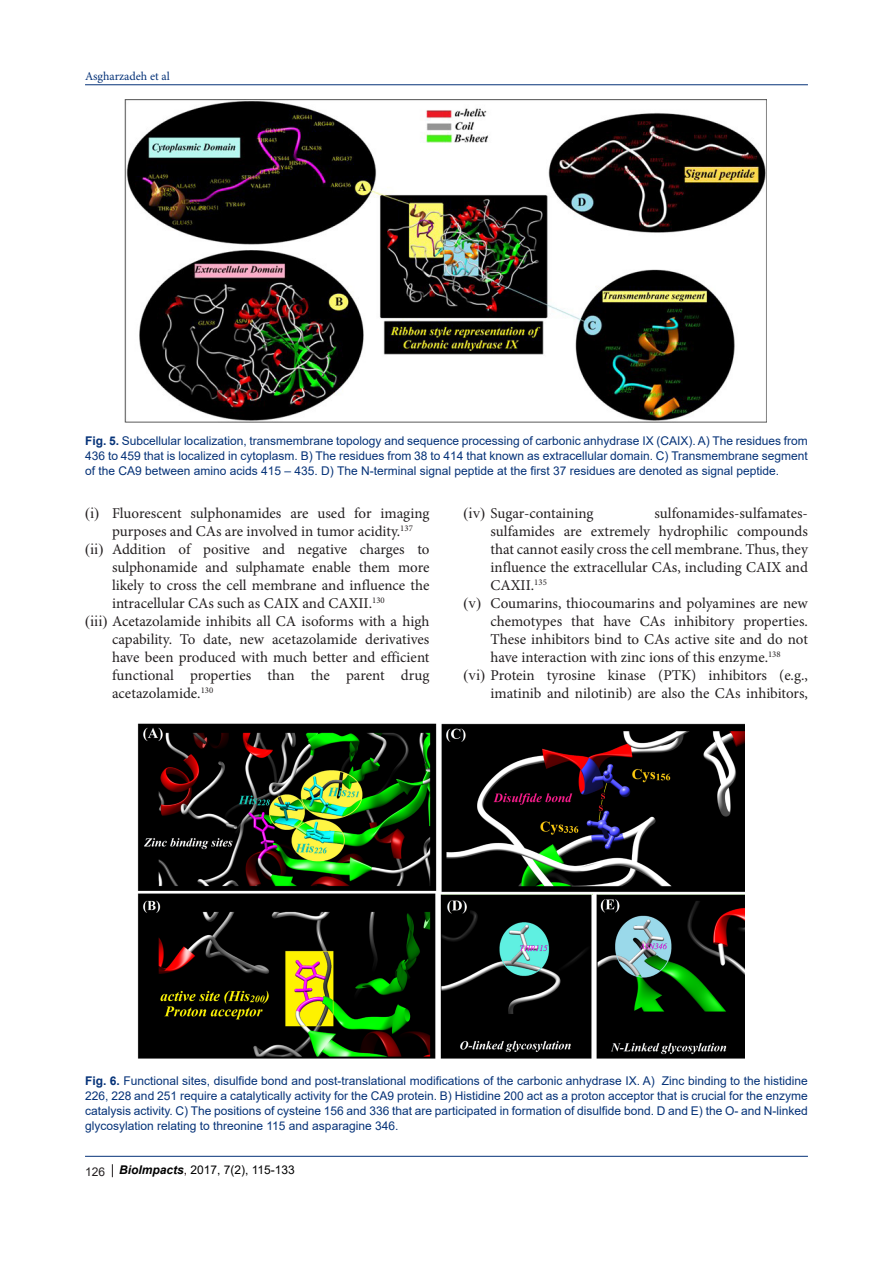
<style>
.page{position:relative;width:893px;height:1263px;background:#fff}
.page>*{position:absolute;margin:0;border:0;box-sizing:border-box;transform-origin:0 0}
.t1{font:15px/18px "Minion Pro";color:#231f20;text-align:justify}
.t2{font:12px/15px "Arial";color:#053278;text-align:justify}
.t3{font:12px "Arial";color:#000}
.t4{font:12px "Minion Pro";color:#053278}
.s1{font-weight:700}
.s2{font-family:"Times New Roman"}
.s3{color:#231f20}
.s4{font-weight:700;font-style:italic}
.s5{color:#150000}
</style>
<div class="page">
<hr style="left:85px;top:84px;width:723px;height:1px;background:#053278">
<hr style="left:85px;top:1156px;width:723px;height:1px;background:#053278">
<svg style="left:112px;top:1164px;width:1px;height:13px"></svg>
<img style="left:124px;top:100px;width:642px;height:322px">
<img style="left:137px;top:723px;width:608px;height:336px">
<p class="t4" style="left:85px;top:68px;width:86px">Asgharzadeh et al</p>
<p class="t2" style="left:85px;top:434px;width:724px"><span class="s1">Fig. 5.</span> Subcellular localization, transmembrane topology and sequence processing of carbonic anhydrase IX (CAIX). A) The residues from 436 to 459 that is localized in cytoplasm. B) The residues from 38 to 414 that known as extracellular domain. C) Transmembrane segment of the CA9 between amino acids 415 – 435. D) The N-terminal signal peptide at the first 37 residues are denoted as signal peptide.</p>
<p class="t1" style="left:112px;top:504px;width:319px;text-indent:-27px"><span class="s2">(i)</span> Fluorescent sulphonamides are used for imaging purposes and CAs are involved in tumor acidity.<sup>137</sup></p>
<p class="t1" style="left:112px;top:540px;width:319px;text-indent:-27px"><span class="s2">(ii)</span> Addition of positive and negative charges to sulphonamide and sulphamate enable them more likely to cross the cell membrane and influence the intracellular CAs such as CAIX and CAXII.<sup>130</sup></p>
<p class="t1" style="left:112px;top:612px;width:319px;text-indent:-27px"><span class="s2">(iii)</span> Acetazolamide inhibits all CA isoforms with a high capability. To date, new acetazolamide derivatives have been produced with much better and efficient functional properties than the parent drug acetazolamide.<sup>130</sup></p>
<p class="t1" style="left:490px;top:504px;width:319px;text-indent:164px">sulfonamides-sulfamates&shy;sulfamides are extremely hydrophilic compounds that cannot easily cross the cell membrane. Thus, they influence the extracellular CAs, including CAIX and CAXII.<sup>135</sup></p>
<p class="t1" style="left:490px;top:594px;width:319px;text-indent:-27px"><span class="s2">(v)</span> Coumarins, thiocoumarins and polyamines are new chemotypes that have CAs inhibitory properties.<br>These inhibitors bind to CAs active site and do not have interaction with zinc ions of this enzyme.<sup>138</sup></p>
<p class="t1" style="left:463px;top:666px;width:346px;text-align:right"><span class="s2">(vi)</span> Protein tyrosine kinase (PTK) inhibitors (e.g., imatinib and nilotinib) are also the CAs inhibitors,</p>
<p class="t1" style="left:463px;top:504px;width:132px"><span class="s2">(iv)</span> Sugar-containing</p>
<p class="t2" style="left:85px;top:1073px;width:724px"><span class="s1">Fig. 6.</span> Functional sites, disulfide bond and post-translational modifications of the carbonic anhydrase IX. A) Zinc binding to the histidine 226, 228 and 251 require a catalytically activity for the CA9 protein. B) Histidine 200 act as a proton acceptor that is crucial for the enzyme catalysis activity. C) The positions of cysteine 156 and 336 that are participated in formation of disulfide bond. D and E) the O- and N-linked glycosylation relating to threonine 115 and asparagine 346.</p>
<p class="t3" style="left:85px;top:1162px;width:211px"><span class="s3">126</span> <span class="s4">BioImpacts</span><span class="s5">,</span> 2017, 7(2), 115-133</p>
</div>
